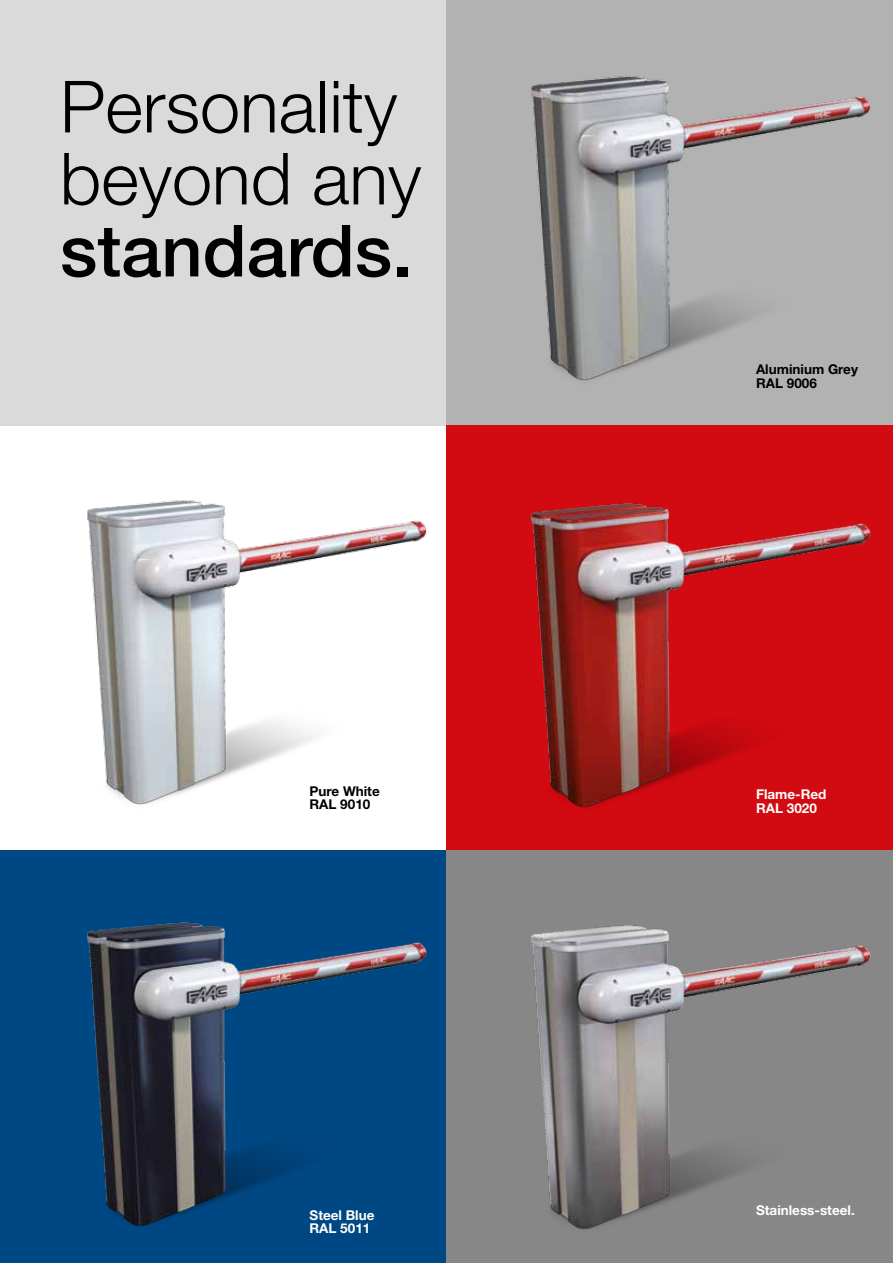
<style>
.page{position:relative;width:893px;height:1263px;background:#fff}
.page>*{position:absolute;margin:0;border:0;box-sizing:border-box;transform-origin:0 0}
.t1{font:300 72px/72px "Helvetica Neue LT Std";color:#000}
.t2{font:500 72px "Helvetica Neue LT Std";color:#000}
.t3{font:700 13.5px/13.5px "Helvetica Neue LT Std";color:#fff}
.t4{font:700 13.5px/13.5px "Helvetica Neue LT Std";color:#000}
</style>
<div class="page">
<div style="left:0;top:0;width:446px;height:425px;background:#dadada"></div>
<div style="left:446px;top:0;width:447px;height:425px;background:#b3b2b2"></div>
<div style="left:446px;top:425px;width:447px;height:425px;background:#d20a11"></div>
<div style="left:0;top:850px;width:446px;height:413px;background:#004884"></div>
<div style="left:446px;top:850px;width:447px;height:413px;background:#878787"></div>
<img style="left:531px;top:76px;width:339px;height:305px">
<img style="left:531px;top:503px;width:340px;height:305px">
<img style="left:531px;top:925px;width:340px;height:305px">
<img style="left:87px;top:500px;width:340px;height:305px">
<img style="left:87px;top:922px;width:340px;height:305px">
<h1 class="t1" style="left:60px;top:69px;width:363px">Personality beyond any</h1>
<h1 class="t2" style="left:60px;top:208px;width:354px">standards.</h1>
<p class="t4" style="left:756px;top:362px;width:103px">Aluminium Grey<br>RAL 9006</p>
<p class="t4" style="left:310px;top:784px;width:72px">Pure White<br>RAL 9010</p>
<p class="t3" style="left:756px;top:787px;width:72px">Flame-Red<br>RAL 3020</p>
<p class="t3" style="left:310px;top:1208px;width:66px">Steel Blue<br>RAL 5011</p>
<p class="t3" style="left:756px;top:1203px;width:100px">Stainless-steel.</p>
</div>
